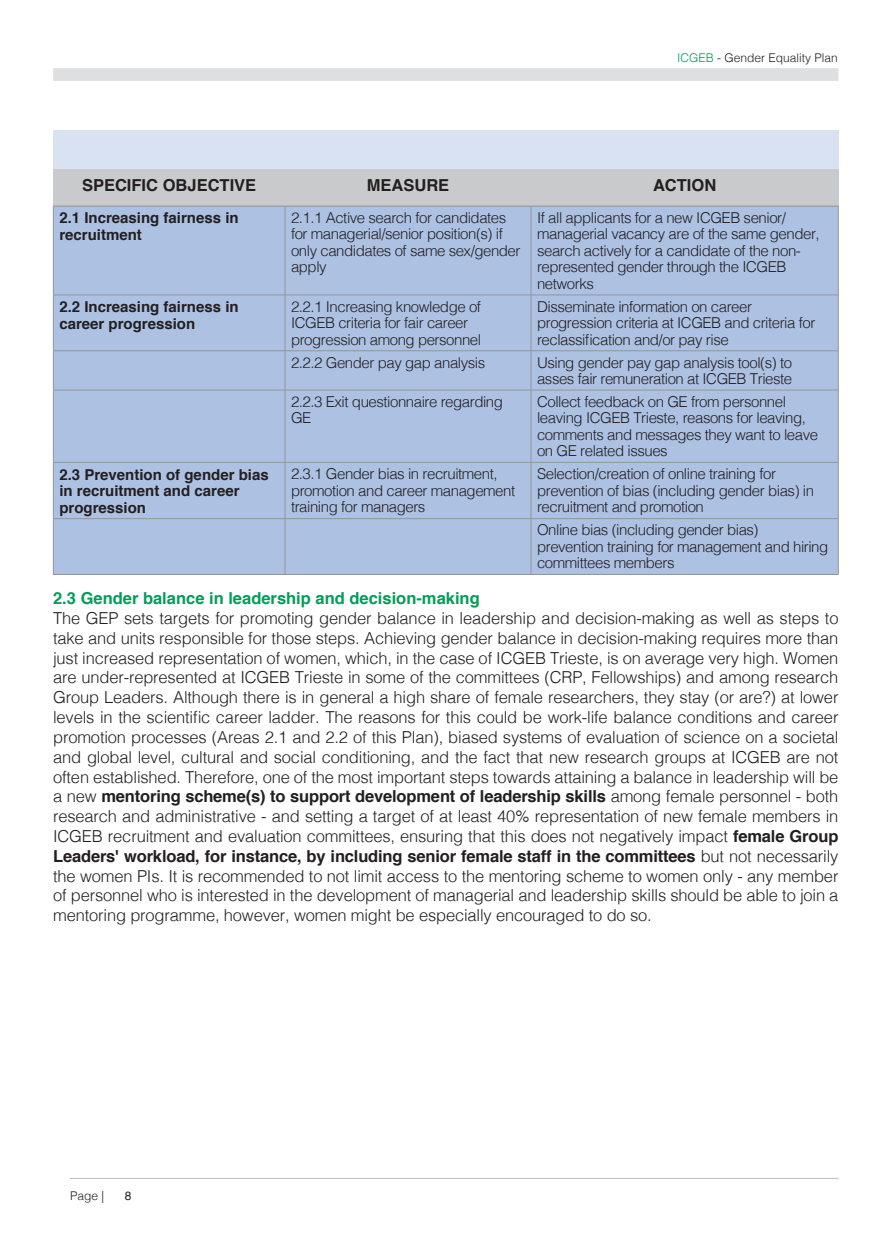
<style>
.page{position:relative;width:893px;height:1233px;background:#fff}
.page>*{position:absolute;margin:0;border:0;box-sizing:border-box;transform-origin:0 0}
.t1{font:300 16.5px/19.8px "Helvetica";letter-spacing:-.01em;color:#231f20;text-align:justify}
.t2{font:700 16.5px "Helvetica";color:#009e57}
.t3{font:700 16.5px "Helvetica";color:#231f20}
.t4{font:300 15px/16.5px "Helvetica";letter-spacing:-.03em;color:#231f20}
.t5{font:700 15px/16.5px "Helvetica";color:#231f20}
.t6{font:300 12px "Helvetica";color:#231f20}
.t7{font:12px "Helvetica";color:#231f20}
.s1{color:#009e57}
.s2{font-weight:700}
</style>
<div class="page">
<div style="left:53px;top:68px;width:785px;height:13px;background:#dedfe0"></div>
<hr style="left:70px;top:1177px;width:768px;height:1px;background:#bcbdc0">
<div style="left:53px;top:169px;width:785px;height:37px;background:#c9cacb"></div>
<div style="left:53px;top:130px;width:785px;height:38px;background:#d9e2f2"></div>
<div style="left:54px;top:207px;width:784px;height:367px;background:#adc1e3"></div>
<hr style="left:53px;top:206px;width:232px;height:1px;background:#939598">
<hr style="left:53px;top:206px;width:1px;height:89px;background:#939598">
<hr style="left:285px;top:206px;width:246px;height:1px;background:#939598">
<hr style="left:285px;top:206px;width:1px;height:89px;background:#939598">
<hr style="left:531px;top:206px;width:307px;height:1px;background:#939598">
<hr style="left:530px;top:206px;width:1px;height:89px;background:#939598">
<hr style="left:838px;top:206px;width:1px;height:89px;background:#939598">
<hr style="left:53px;top:295px;width:232px;height:1px;background:#939598">
<hr style="left:53px;top:295px;width:1px;height:55px;background:#939598">
<hr style="left:285px;top:295px;width:246px;height:1px;background:#939598">
<hr style="left:285px;top:295px;width:1px;height:55px;background:#939598">
<hr style="left:531px;top:295px;width:307px;height:1px;background:#939598">
<hr style="left:530px;top:295px;width:1px;height:55px;background:#939598">
<hr style="left:838px;top:295px;width:1px;height:55px;background:#939598">
<hr style="left:53px;top:350px;width:232px;height:1px;background:#939598">
<hr style="left:53px;top:351px;width:1px;height:39px;background:#939598">
<hr style="left:285px;top:350px;width:246px;height:1px;background:#939598">
<hr style="left:285px;top:351px;width:1px;height:39px;background:#939598">
<hr style="left:531px;top:350px;width:307px;height:1px;background:#939598">
<hr style="left:530px;top:351px;width:1px;height:39px;background:#939598">
<hr style="left:838px;top:351px;width:1px;height:39px;background:#939598">
<hr style="left:53px;top:390px;width:232px;height:1px;background:#939598">
<hr style="left:53px;top:390px;width:1px;height:72px;background:#939598">
<hr style="left:285px;top:390px;width:246px;height:1px;background:#939598">
<hr style="left:285px;top:390px;width:1px;height:72px;background:#939598">
<hr style="left:531px;top:390px;width:307px;height:1px;background:#939598">
<hr style="left:530px;top:390px;width:1px;height:72px;background:#939598">
<hr style="left:838px;top:390px;width:1px;height:72px;background:#939598">
<hr style="left:53px;top:462px;width:232px;height:1px;background:#939598">
<hr style="left:53px;top:462px;width:1px;height:56px;background:#939598">
<hr style="left:285px;top:462px;width:246px;height:1px;background:#939598">
<hr style="left:285px;top:462px;width:1px;height:56px;background:#939598">
<hr style="left:531px;top:462px;width:307px;height:1px;background:#939598">
<hr style="left:530px;top:462px;width:1px;height:56px;background:#939598">
<hr style="left:838px;top:462px;width:1px;height:56px;background:#939598">
<hr style="left:53px;top:518px;width:232px;height:1px;background:#939598">
<hr style="left:53px;top:519px;width:1px;height:55px;background:#939598">
<hr style="left:285px;top:518px;width:246px;height:1px;background:#939598">
<hr style="left:285px;top:519px;width:1px;height:55px;background:#939598">
<hr style="left:531px;top:518px;width:307px;height:1px;background:#939598">
<hr style="left:530px;top:519px;width:1px;height:55px;background:#939598">
<hr style="left:838px;top:519px;width:1px;height:55px;background:#939598">
<hr style="left:53px;top:574px;width:232px;height:1px;background:#939598">
<hr style="left:285px;top:574px;width:246px;height:1px;background:#939598">
<hr style="left:531px;top:574px;width:307px;height:1px;background:#939598">
<p class="t6" style="left:677px;top:47px;width:162px"><span class="s1">ICGEB</span> - Gender Equality Plan</p>
<p class="t3" style="left:82px;top:171px;width:176px">SPECIFIC OBJECTIVE</p>
<p class="t3" style="left:367px;top:171px;width:84px">MEASURE</p>
<p class="t3" style="left:653px;top:171px;width:65px">ACTION</p>
<p class="t5" style="left:59px;top:210px;width:181px">2.1 Increasing fairness in recruitment</p>
<p class="t4" style="left:291px;top:208px;width:231px">2.1.1 Active search for candidates for managerial/senior position(s) if only candidates of same sex/gender apply</p>
<p class="t4" style="left:537px;top:208px;width:284px">If all applicants for a new ICGEB senior/ managerial vacancy are of the same gender, search actively for a candidate of the non&shy;represented gender through the ICGEB networks</p>
<p class="t5" style="left:59px;top:299px;width:181px">2.2 Increasing fairness in career progression</p>
<p class="t4" style="left:291px;top:297px;width:192px">2.2.1 Increasing knowledge of<br>ICGEB criteria for fair career progression among personnel</p>
<p class="t4" style="left:537px;top:297px;width:280px">Disseminate information on career progression criteria at ICGEB and criteria for reclassification and/or pay rise</p>
<p class="t4" style="left:291px;top:353px;width:196px">2.2.2 Gender pay gap analysis</p>
<p class="t4" style="left:537px;top:353px;width:257px">Using gender pay gap analysis tool(s) to asses fair remuneration at ICGEB Trieste</p>
<p class="t4" style="left:291px;top:392px;width:213px">2.2.3 Exit questionnaire regarding<br>GE</p>
<p class="t4" style="left:537px;top:392px;width:282px">Collect feedback on GE from personnel leaving ICGEB Trieste, reasons for leaving, comments and messages they want to leave on GE related issues</p>
<p class="t5" style="left:59px;top:466px;width:211px">2.3 Prevention of gender bias in recruitment and career progression</p>
<p class="t4" style="left:291px;top:464px;width:226px">2.3.1 Gender bias in recruitment, promotion and career management training for managers</p>
<p class="t4" style="left:537px;top:464px;width:278px">Selection/creation of online training for prevention of bias (including gender bias) in recruitment and promotion</p>
<p class="t4" style="left:537px;top:520px;width:293px">Online bias (including gender bias) prevention training for management and hiring committees members</p>
<p class="t2" style="left:53px;top:585px;width:428px">2.3 Gender balance in leadership and decision-making</p>
<p class="t1" style="left:53px;top:607px;width:786px">The GEP sets targets for promoting gender balance in leadership and decision-making as well as steps to take and units responsible for those steps. Achieving gender balance in decision-making requires more than just increased representation of women, which, in the case of ICGEB Trieste, is on average very high. Women are under-represented at ICGEB Trieste in some of the committees (CRP, Fellowships) and among research Group Leaders. Although there is in general a high share of female researchers, they stay (or are?) at lower levels in the scientific career ladder. The reasons for this could be work-life balance conditions and career promotion processes (Areas 2.1 and 2.2 of this Plan), biased systems of evaluation of science on a societal and global level, cultural and social conditioning, and the fact that new research groups at ICGEB are not often established. Therefore, one of the most important steps towards attaining a balance in leadership will be a new <span class="s2">mentoring scheme(s) to support development of leadership skills</span> among female personnel - both research and administrative - and setting a target of at least 40% representation of new female members in ICGEB recruitment and evaluation committees, ensuring that this does not negatively impact <span class="s2">female Group Leaders' workload, for instance, by including senior female staff in the committees</span> but not necessarily the women PIs. It is recommended to not limit access to the mentoring scheme to women only - any member of personnel who is interested in the development of managerial and leadership skills should be able to join a mentoring programme, however, women might be especially encouraged to do so.</p>
<p class="t6" style="left:70px;top:1185px;width:36px">Page |</p>
<p class="t7" style="left:125px;top:1186px;width:8px">8</p>
</div>
